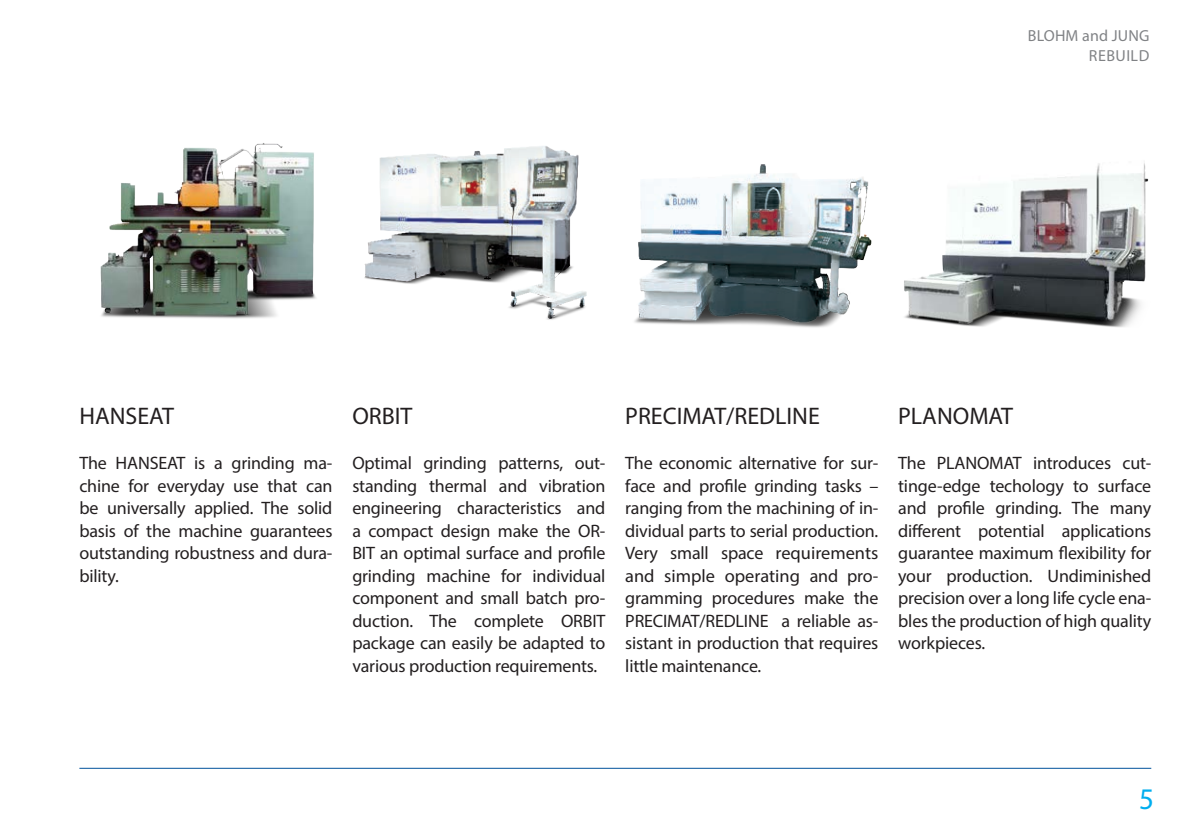
<style>
.page{position:relative;width:1191px;height:840px;background:#fff}
.page>*{position:absolute;margin:0;border:0;box-sizing:border-box;transform-origin:0 0}
.t1{font:30px "Myriad Pro";color:#00aeef}
.Headline{font:24px "Myriad Pro";color:#231f20}
.Fliesstext{font:18px/22.4px "Myriad Pro";letter-spacing:-.01em;color:#231f20;text-align:justify}
.t2{font:16px/20px "Myriad Pro";letter-spacing:.01em;color:#808285;text-align:right}
</style>
<div class="page">
<hr style="left:79px;top:767px;width:1072px;height:1px;background:#01519b">
<img style="left:100px;top:143px;width:216px;height:176px">
<img style="left:634px;top:164px;width:238px;height:164px">
<img style="left:364px;top:146px;width:223px;height:174px">
<img style="left:904px;top:162px;width:245px;height:165px">
<p class="t2" style="left:1028px;top:25px;width:123px">BLOHM and JUNG<br>REBUILD</p>
<p class="Headline" style="left:79px;top:401px;width:96px">HANSEAT</p>
<p class="Fliesstext" style="left:79px;top:451px;width:255px">The HANSEAT is a grinding ma&shy;chine for everyday use that can be universally applied. The solid basis of the machine guarantees outstanding robustness and dura&shy;bility.</p>
<p class="Headline" style="left:352px;top:401px;width:62px">ORBIT</p>
<p class="Fliesstext" style="left:352px;top:451px;width:255px">Optimal grinding patterns, out&shy;standing thermal and vibration engineering characteristics and a compact design make the OR-BIT an optimal surface and profile grinding machine for individual component and small batch pro&shy;duction. The complete ORBIT package can easily be adapted to various production requirements.</p>
<p class="Headline" style="left:625px;top:401px;width:196px">PRECIMAT/REDLINE</p>
<p class="Fliesstext" style="left:625px;top:451px;width:255px">The economic alternative for sur&shy;face and profile grinding tasks – ranging from the machining of in&shy;dividual parts to serial production.<br>Very small space requirements and simple operating and pro&shy;gramming procedures make the PRECIMAT/REDLINE a reliable as&shy;sistant in production that requires little maintenance.</p>
<p class="Headline" style="left:898px;top:401px;width:116px">PLANOMAT</p>
<p class="Fliesstext" style="left:898px;top:451px;width:255px">The PLANOMAT introduces cut&shy;tinge-edge techology to surface and profile grinding. The many different potential applications guarantee maximum flexibility for your production. Undiminished precision over a long life cycle ena&shy;bles the production of high quality workpieces.</p>
<h1 class="t1" style="left:1139px;top:779px;width:16px">5</h1>
</div>
